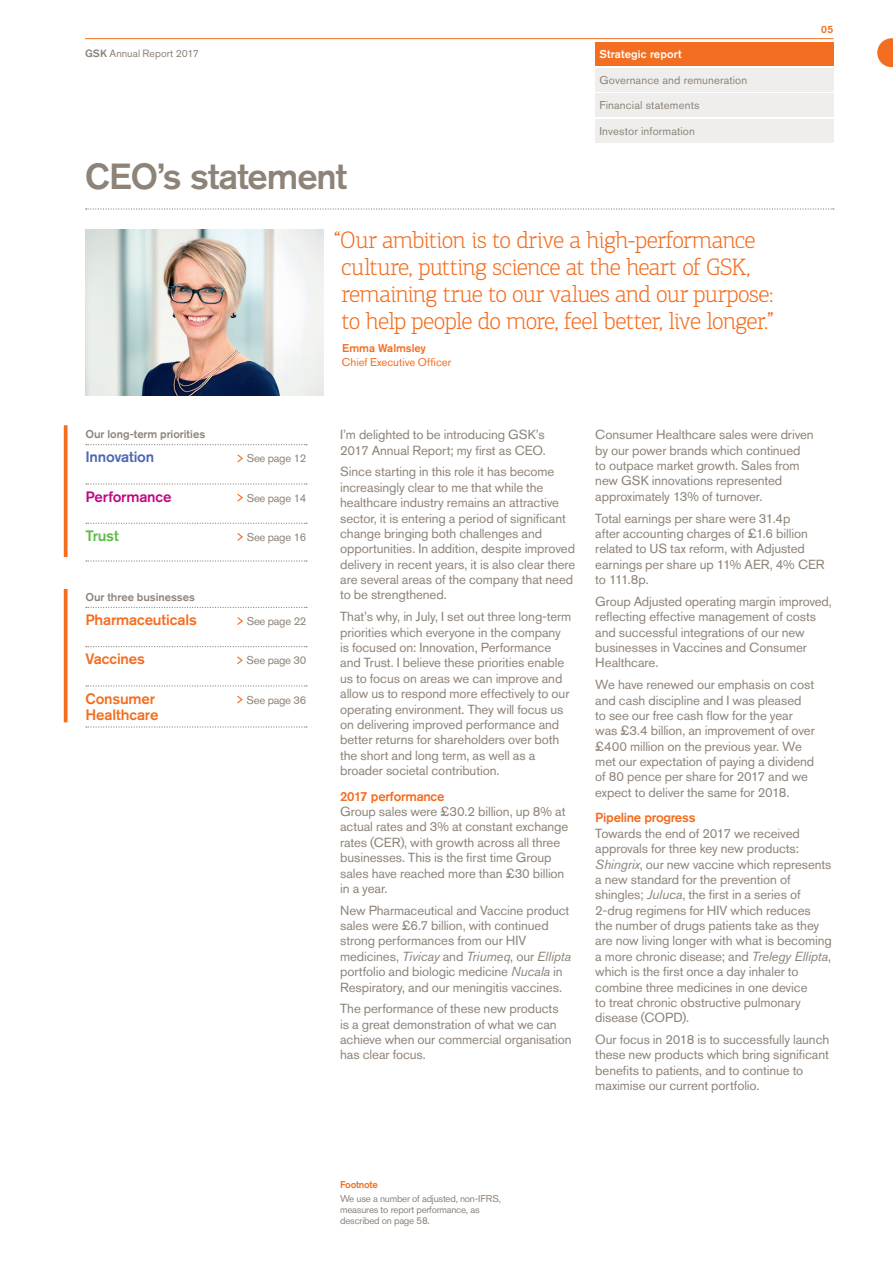
<style>
.page{position:relative;width:893px;height:1263px;background:#fff}
.page>*{position:absolute;margin:0;border:0;box-sizing:border-box;transform-origin:0 0}
.Page_Heading{font:500 36px "Akzidenz Grotesk GSK";letter-spacing:-.025em;color:#8e8378}
.t1{font:300 24px/27px "PF Centro Slab Pro";letter-spacing:-.03em;color:#f36e21}
.Heading_2_DottedRule{font:500 15px "Akzidenz Grotesk GSK";letter-spacing:-.01em;color:#f36e21}
.Heading_2_DottedRule-2{font:500 15px "Akzidenz Grotesk GSK";letter-spacing:-.01em;color:#bc0d83}
.Heading_2_DottedRule-3{font:500 15px "Akzidenz Grotesk GSK";letter-spacing:-.015em;color:#4c68b1}
.Heading_2_DottedRule-4{font:500 15px "Akzidenz Grotesk GSK";letter-spacing:-.015em;color:#60bb46}
.Bodytext{font:13.2px/15.3px "Akzidenz Grotesk GSK";letter-spacing:-.005em;color:#8e8378}
.Heading_1{font:500 13.2px "Akzidenz Grotesk GSK";letter-spacing:-.02em;color:#f36e21}
.Heading_2_DottedRule-5{font:11.25px "Akzidenz Grotesk GSK";letter-spacing:.01em;color:#8e8378}
.Heading_2_DottedRule-6{font:11.25px "Akzidenz Grotesk GSK";letter-spacing:-.025em;color:#8e8378}
.Bodytext_Small{font:500 11.25px "Akzidenz Grotesk GSK";letter-spacing:-.005em;color:#8e8378}
.Signoff{font:11.25px "Akzidenz Grotesk GSK";color:#f36e21}
.t2{font:500 11.25px "Akzidenz Grotesk GSK";letter-spacing:.01em;color:#fff}
.Signoff-2{font:500 11.25px "Akzidenz Grotesk GSK";letter-spacing:-.005em;color:#f36e21}
.t3{font:10.5px "Akzidenz Grotesk GSK";color:#8e8378}
.Page_Number{font:500 10.5px "Akzidenz Grotesk GSK";color:#f36e21}
.Footnotes{font:9.75px/11.2px "Akzidenz Grotesk GSK";letter-spacing:-.025em;color:#8e8378}
.Footnotes-2{font:500 9.75px "Akzidenz Grotesk GSK";letter-spacing:-.025em;color:#f36e21}
.s1{font-weight:500}
.s2{font-style:italic}
</style>
<div class="page">
<hr style="left:85px;top:38px;width:748px;height:1px;background:#f36e21">
<div style="left:595px;top:119px;width:238px;height:23px;background:#efeeec"></div>
<div style="left:595px;top:94px;width:238px;height:23px;background:#efeeec"></div>
<div style="left:595px;top:68px;width:238px;height:23px;background:#efeeec"></div>
<div style="left:595px;top:43px;width:238px;height:23px;background:#f36e21"></div>
<svg style="left:877px;top:38px;width:16px;height:29px"></svg>
<svg style="left:86px;top:208px;width:748px;height:2px"></svg>
<img style="left:85px;top:230px;width:238px;height:165px">
<svg style="left:86px;top:444px;width:221px;height:1px"></svg>
<svg style="left:86px;top:483px;width:221px;height:2px"></svg>
<svg style="left:86px;top:523px;width:221px;height:1px"></svg>
<svg style="left:86px;top:560px;width:221px;height:2px"></svg>
<svg style="left:86px;top:607px;width:221px;height:1px"></svg>
<svg style="left:86px;top:646px;width:221px;height:1px"></svg>
<svg style="left:86px;top:685px;width:221px;height:1px"></svg>
<svg style="left:86px;top:726px;width:221px;height:2px"></svg>
<svg style="left:237px;top:454px;width:6px;height:9px"></svg>
<svg style="left:237px;top:493px;width:6px;height:9px"></svg>
<svg style="left:237px;top:533px;width:6px;height:8px"></svg>
<svg style="left:237px;top:617px;width:6px;height:8px"></svg>
<svg style="left:237px;top:656px;width:6px;height:9px"></svg>
<svg style="left:237px;top:695px;width:6px;height:9px"></svg>
<svg style="left:64px;top:425px;width:4px;height:132px"></svg>
<svg style="left:64px;top:589px;width:4px;height:133px"></svg>
<p class="t3" style="left:85px;top:46px;width:115px"><span class="s1">GSK</span> Annual Report 2017</p>
<p class="Page_Heading" style="left:85px;top:153px;width:263px">CEO’s statement</p>
<p class="t2" style="left:600px;top:47px;width:84px">Strategic report</p>
<p class="Heading_2_DottedRule-5" style="left:600px;top:73px;width:149px">Governance and remuneration</p>
<p class="Heading_2_DottedRule-5" style="left:600px;top:98px;width:101px">Financial statements</p>
<p class="Heading_2_DottedRule-5" style="left:600px;top:124px;width:97px">Investor information</p>
<p class="t1" style="left:341px;top:226px;width:434px;text-indent:-8px">“Our ambition is to drive a high-performance culture, putting science at the heart of GSK, remaining true to our values and our purpose: to help people do more, feel better, live longer.”</p>
<p class="Signoff-2" style="left:342px;top:341px;width:85px">Emma Walmsley</p>
<p class="Signoff" style="left:342px;top:355px;width:111px">Chief Executive Officer</p>
<p class="Page_Number" style="left:821px;top:23px;width:14px">05</p>
<p class="Bodytext_Small" style="left:85px;top:427px;width:121px">Our long-term priorities</p>
<p class="Heading_2_DottedRule-3" style="left:85px;top:447px;width:70px">Innovation</p>
<p class="Heading_2_DottedRule-6" style="left:247px;top:451px;width:61px">See page 12</p>
<p class="Heading_2_DottedRule-2" style="left:85px;top:487px;width:88px">Performance</p>
<p class="Heading_2_DottedRule-6" style="left:247px;top:490px;width:61px">See page 14</p>
<p class="Heading_2_DottedRule-4" style="left:85px;top:526px;width:35px">Trust</p>
<p class="Heading_2_DottedRule-6" style="left:247px;top:530px;width:61px">See page 16</p>
<p class="Bodytext_Small" style="left:85px;top:589px;width:111px">Our three businesses</p>
<p class="Heading_2_DottedRule" style="left:85px;top:610px;width:113px">Pharmaceuticals</p>
<p class="Heading_2_DottedRule-6" style="left:247px;top:614px;width:61px">See page 22</p>
<p class="Heading_2_DottedRule" style="left:85px;top:649px;width:61px">Vaccines</p>
<p class="Heading_2_DottedRule-6" style="left:247px;top:653px;width:61px">See page 30</p>
<p class="Heading_2_DottedRule" style="left:85px;top:688px;width:71px">Consumer</p>
<p class="Heading_2_DottedRule-6" style="left:247px;top:692px;width:61px">See page 36</p>
<p class="Heading_2_DottedRule" style="left:85px;top:705px;width:75px">Healthcare</p>
<p class="Bodytext" style="left:340px;top:427px;width:207px">I’m delighted to be introducing GSK’s<br>2017 Annual Report; my first as CEO.</p>
<p class="Bodytext" style="left:340px;top:464px;width:237px">Since starting in this role it has become increasingly clear to me that while the healthcare industry remains an attractive sector, it is entering a period of significant change bringing both challenges and opportunities. In addition, despite improved delivery in recent years, it is also clear there are several areas of the company that need to be strengthened.</p>
<p class="Bodytext" style="left:340px;top:609px;width:233px">That’s why, in July, I set out three long-term priorities which everyone in the company is focused on: Innovation, Performance and Trust. I believe these priorities enable us to focus on areas we can improve and allow us to respond more effectively to our operating environment. They will focus us on delivering improved performance and better returns for shareholders over both the short and long term, as well as a broader societal contribution.</p>
<p class="Heading_1" style="left:340px;top:787px;width:106px">2017 performance</p>
<p class="Bodytext" style="left:340px;top:804px;width:230px">Group sales were £30.2 billion, up 8% at actual rates and 3% at constant exchange rates (CER), with growth across all three businesses. This is the first time Group sales have reached more than £30 billion in a year.</p>
<p class="Bodytext" style="left:340px;top:902px;width:232px">New Pharmaceutical and Vaccine product sales were £6.7 billion, with continued strong performances from our HIV medicines, <span class="s2">Tivicay</span> and <span class="s2">Triumeq</span>, our <span class="s2">Ellipta </span>portfolio and biologic medicine <span class="s2">Nucala</span> in Respiratory, and our meningitis vaccines.</p>
<p class="Bodytext" style="left:340px;top:1001px;width:233px">The performance of these new products<br>is a great demonstration of what we can achieve when our commercial organisation has clear focus.</p>
<p class="Bodytext" style="left:595px;top:427px;width:220px">Consumer Healthcare sales were driven by our power brands which continued to outpace market growth. Sales from new GSK innovations represented approximately 13% of turnover.</p>
<p class="Bodytext" style="left:595px;top:510px;width:231px">Total earnings per share were 31.4p<br>after accounting charges of £1.6 billion related to US tax reform, with Adjusted earnings per share up 11% AER, 4% CER to 111.8p.</p>
<p class="Bodytext" style="left:595px;top:593px;width:238px">Group Adjusted operating margin improved, reflecting effective management of costs and successful integrations of our new businesses in Vaccines and Consumer Healthcare.</p>
<p class="Bodytext" style="left:595px;top:677px;width:221px">We have renewed our emphasis on cost and cash discipline and I was pleased to see our free cash flow for the year was £3.4 billion, an improvement of over £400 million on the previous year. We met our expectation of paying a dividend of 80 pence per share for 2017 and we expect to deliver the same for 2018.</p>
<p class="Heading_1" style="left:595px;top:809px;width:102px">Pipeline progress</p>
<p class="Bodytext" style="left:595px;top:825px;width:238px">Towards the end of 2017 we received approvals for three key new products:<br><span class="s2">Shingrix</span>, our new vaccine which represents a new standard for the prevention of shingles; <span class="s2">Juluca</span>, the first in a series of 2-drug regimens for HIV which reduces<br>the number of drugs patients take as they are now living longer with what is becoming a more chronic disease; and <span class="s2">Trelegy Ellipta</span>, which is the first once a day inhaler to combine three medicines in one device<br>to treat chronic obstructive pulmonary disease (COPD).</p>
<p class="Bodytext" style="left:595px;top:1032px;width:235px">Our focus in 2018 is to successfully launch these new products which bring significant benefits to patients, and to continue to maximise our current portfolio.</p>
<p class="Footnotes-2" style="left:340px;top:1178px;width:39px">Footnote</p>
<p class="Footnotes" style="left:340px;top:1192px;width:162px">We use a number of adjusted, non-IFRS, measures to report performance, as described on page 58.</p>
</div>
